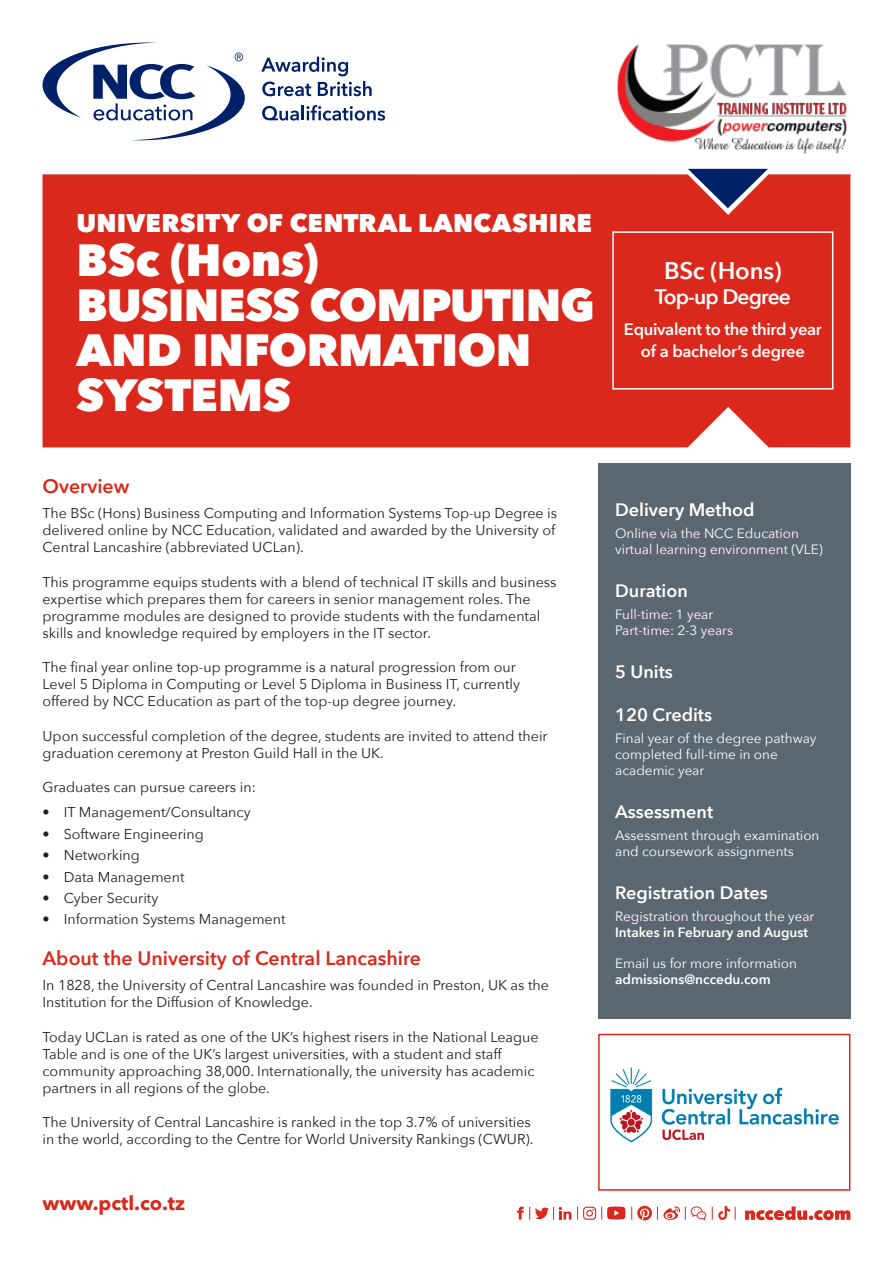
<style>
.page{position:relative;width:893px;height:1263px;background:#fff}
.page>*{position:absolute;margin:0;border:0;box-sizing:border-box;transform-origin:0 0}
.t1{font:800 45px/45px "Avenir Next";letter-spacing:-.015em;color:#fff}
.t2{font:800 25.5px "Avenir Next";letter-spacing:.01em;color:#fff}
.t3{font:600 24px "Avenir Next";letter-spacing:-.01em;color:#fff}
.t4{font:600 21px "Avenir Next";letter-spacing:-.04em;color:#fff}
.t5{font:600 19.5px "Avenir Next";color:#da291c}
.t6{font:700 19.5px "Avenir Next";color:#da291c}
.t7{font:600 18px "Avenir Next";color:#fff}
.t8{font:600 16.5px/22.5px "Avenir Next";letter-spacing:-.02em;color:#fff;text-align:center}
.t9{font:14.25px/17.1px "Avenir Next";color:#231f20}
.t10{font:13.5px/15.8px "Avenir Next";color:#fff}
.t11{font:600 13.5px "Avenir Next";color:#fff}
</style>
<div class="page">
<div style="left:43px;top:174px;width:807px;height:273px;background:#da291c"></div>
<div style="left:612px;top:231px;width:221px;height:158px;border:2px solid #fff"></div>
<svg style="left:261px;top:57px;width:111px;height:39px"></svg>
<svg style="left:262px;top:105px;width:123px;height:16px"></svg>
<svg style="left:43px;top:43px;width:202px;height:97px"></svg>
<svg style="left:688px;top:169px;width:80px;height:39px"></svg>
<div style="left:598px;top:1034px;width:252px;height:157px;border:2px solid #da291c"></div>
<div style="left:598px;top:463px;width:252px;height:556px;background:#5b6770"></div>
<img style="left:610px;top:1067px;width:229px;height:76px">
<svg style="left:745px;top:1206px;width:105px;height:14px"></svg>
<svg style="left:517px;top:1207px;width:54px;height:13px"></svg>
<svg style="left:577px;top:1206px;width:48px;height:14px"></svg>
<svg style="left:631px;top:1206px;width:75px;height:15px"></svg>
<svg style="left:712px;top:1206px;width:24px;height:14px"></svg>
<img style="left:617px;top:44px;width:230px;height:110px">
<p class="t2" style="left:77px;top:208px;width:517px">UNIVERSITY OF CENTRAL LANCASHIRE</p>
<p class="t1" style="left:77px;top:237px;width:243px">BSc (Hons)</p>
<p class="t1" style="left:77px;top:282px;width:520px">BUSINESS COMPUTING<br>AND INFORMATION<br>SYSTEMS</p>
<p class="t3" style="left:664px;top:250px;width:119px">BSc (Hons)</p>
<p class="t4" style="left:655px;top:278px;width:138px">Top-up Degree</p>
<p class="t8" style="left:624px;top:317px;width:199px">Equivalent to the third year of a bachelor’s degree</p>
<p class="t5" style="left:43px;top:469px;width:88px">Overview</p>
<p class="t9" style="left:43px;top:504px;width:516px">The BSc (Hons) Business Computing and Information Systems Top-up Degree is delivered online by NCC Education, validated and awarded by the University of</p>
<p class="t9" style="left:43px;top:538px;width:263px">Central Lancashire (abbreviated UCLan).</p>
<p class="t9" style="left:43px;top:572px;width:515px">This programme equips students with a blend of technical IT skills and business expertise which prepares them for careers in senior management roles. The programme modules are designed to provide students with the fundamental skills and knowledge required by employers in the IT sector.</p>
<p class="t9" style="left:43px;top:658px;width:479px">The final year online top-up programme is a natural progression from our<br>Level 5 Diploma in Computing or Level 5 Diploma in Business IT, currently offered by NCC Education as part of the top-up degree journey.</p>
<p class="t9" style="left:43px;top:726px;width:507px">Upon successful completion of the degree, students are invited to attend their graduation ceremony at Preston Guild Hall in the UK.</p>
<p class="t9" style="left:43px;top:778px;width:215px">Graduates can pursue careers in:</p>
<p class="t9" style="left:43px;top:803px;width:210px">• IT Management/Consultancy</p>
<p class="t9" style="left:43px;top:825px;width:163px">• Software Engineering</p>
<p class="t9" style="left:43px;top:846px;width:99px">• Networking</p>
<p class="t9" style="left:43px;top:867px;width:144px">• Data Management</p>
<p class="t9" style="left:43px;top:889px;width:117px">• Cyber Security</p>
<p class="t9" style="left:43px;top:910px;width:245px">• Information Systems Management</p>
<p class="t5" style="left:43px;top:941px;width:380px">About the University of Central Lancashire</p>
<p class="t9" style="left:43px;top:976px;width:508px">In 1828, the University of Central Lancashire was founded in Preston, UK as the<br>Institution for the Diffusion of Knowledge.</p>
<p class="t9" style="left:43px;top:1027px;width:498px">Today UCLan is rated as one of the UK’s highest risers in the National League Table and is one of the UK’s largest universities, with a student and staff community approaching 38,000. Internationally, the university has academic partners in all regions of the globe.</p>
<p class="t9" style="left:43px;top:1113px;width:490px">The University of Central Lancashire is ranked in the top 3.7% of universities</p>
<p class="t9" style="left:43px;top:1130px;width:493px">in the world, according to the Centre for World University Rankings (CWUR).</p>
<p class="t6" style="left:43px;top:1186px;width:144px">www.pctl.co.tz</p>
<p class="t7" style="left:615px;top:494px;width:141px">Delivery Method</p>
<p class="t10" style="left:615px;top:525px;width:209px">Online via the NCC Education virtual learning environment (VLE)</p>
<p class="t7" style="left:615px;top:575px;width:74px">Duration</p>
<p class="t10" style="left:615px;top:606px;width:100px">Full-time: 1 year</p>
<p class="t10" style="left:615px;top:622px;width:119px">Part-time: 2-3 years</p>
<p class="t7" style="left:615px;top:656px;width:59px">5 Units</p>
<p class="t7" style="left:615px;top:699px;width:98px">120 Credits</p>
<p class="t10" style="left:615px;top:730px;width:203px">Final year of the degree pathway completed full-time in one academic year</p>
<p class="t7" style="left:615px;top:796px;width:99px">Assessment</p>
<p class="t10" style="left:615px;top:827px;width:206px">Assessment through examination and coursework assignments</p>
<p class="t7" style="left:615px;top:877px;width:154px">Registration Dates</p>
<p class="t10" style="left:615px;top:908px;width:201px">Registration throughout the year</p>
<p class="t11" style="left:615px;top:921px;width:194px">Intakes in February and August</p>
<p class="t10" style="left:615px;top:955px;width:183px">Email us for more information</p>
<p class="t11" style="left:615px;top:968px;width:157px">admissions@nccedu.com</p>
</div>
